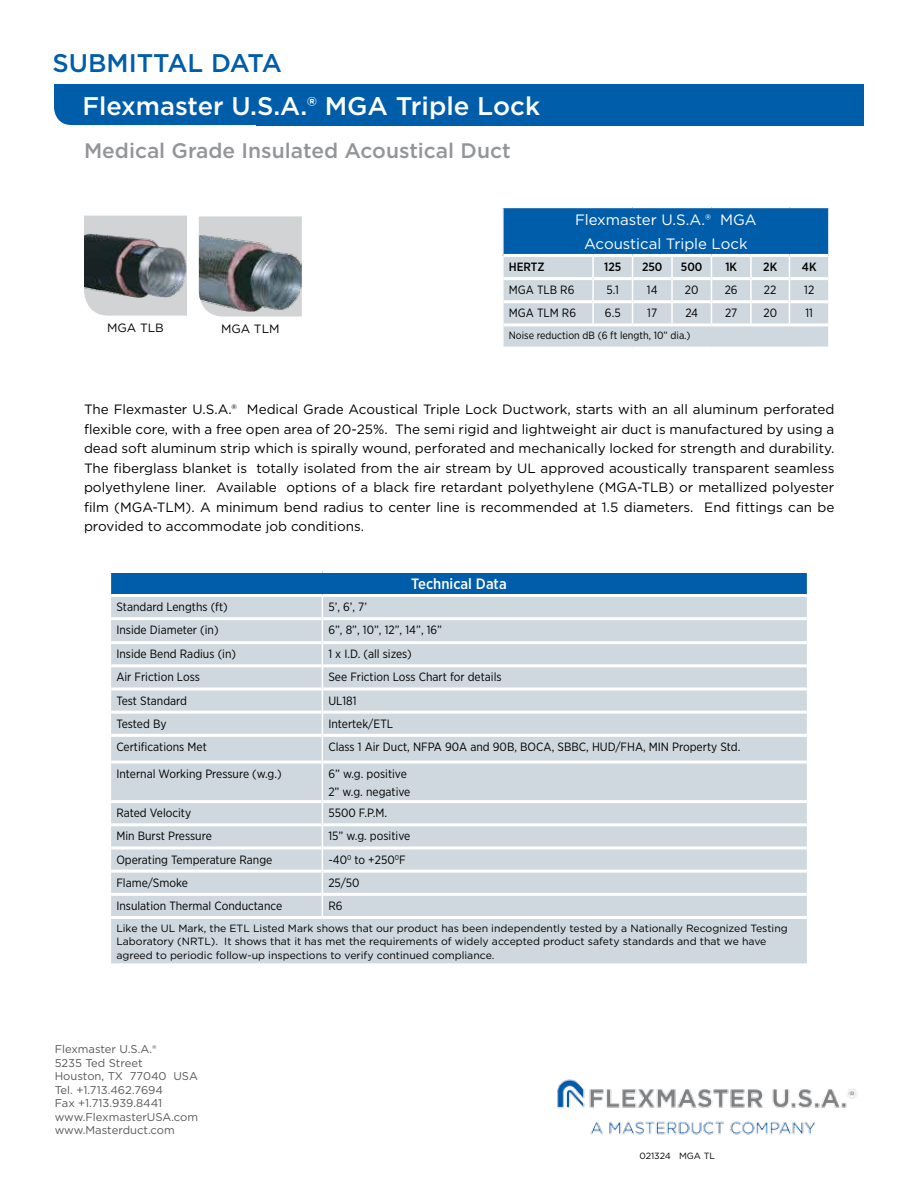
<style>
.page{position:relative;width:918px;height:1188px;background:#fff}
.page>*{position:absolute;margin:0;border:0;box-sizing:border-box;transform-origin:0 0}
.t1{font:500 25.5px "Gotham";color:#fff}
.t2{font:500 25.5px "Gotham";color:#005daa}
.t3{font:500 21px "Gotham";color:#939598}
.t4{font:15px/24.8px "Gotham";color:#fff;text-align:center}
.t5{font:500 15px "Gotham Narrow";color:#fff}
.t6{font:13.5px/19.5px "Gotham";color:#000;text-align:justify}
.t7{font:12px/18px "Gotham Narrow";color:#000}
.t8{font:500 12px "Gotham Narrow";color:#000}
.t9{font:12px "Gotham";color:#000}
.t10{font:11.25px/13.5px "Gotham";color:#58595b}
.t11{font:10.5px/13.5px "Gotham";color:#000}
.t12{font:10.5px "Gotham Narrow";color:#000}
.t13{font:9px "Gotham";color:#000}
</style>
<div class="page">
<div style="left:110px;top:572px;width:698px;height:24px;background:#005daa"></div>
<div style="left:111px;top:597px;width:696px;height:366px;background:#ced8de"></div>
<hr style="left:110px;top:570px;width:212px;height:3px;background:#fff">
<hr style="left:322px;top:570px;width:486px;height:3px;background:#fff">
<hr style="left:111px;top:594px;width:211px;height:3px;background:#fff">
<hr style="left:322px;top:594px;width:485px;height:3px;background:#fff">
<hr style="left:111px;top:617px;width:211px;height:3px;background:#fff">
<hr style="left:323px;top:617px;width:484px;height:3px;background:#fff">
<hr style="left:111px;top:641px;width:211px;height:3px;background:#fff">
<hr style="left:323px;top:641px;width:484px;height:3px;background:#fff">
<hr style="left:111px;top:664px;width:211px;height:3px;background:#fff">
<hr style="left:323px;top:664px;width:484px;height:3px;background:#fff">
<hr style="left:111px;top:687px;width:211px;height:3px;background:#fff">
<hr style="left:323px;top:687px;width:484px;height:3px;background:#fff">
<hr style="left:111px;top:711px;width:211px;height:3px;background:#fff">
<hr style="left:323px;top:711px;width:484px;height:3px;background:#fff">
<hr style="left:111px;top:734px;width:211px;height:3px;background:#fff">
<hr style="left:323px;top:734px;width:484px;height:3px;background:#fff">
<hr style="left:111px;top:761px;width:211px;height:3px;background:#fff">
<hr style="left:323px;top:761px;width:484px;height:3px;background:#fff">
<hr style="left:111px;top:800px;width:211px;height:3px;background:#fff">
<hr style="left:323px;top:800px;width:484px;height:3px;background:#fff">
<hr style="left:111px;top:823px;width:211px;height:3px;background:#fff">
<hr style="left:323px;top:823px;width:484px;height:3px;background:#fff">
<hr style="left:111px;top:846px;width:211px;height:3px;background:#fff">
<hr style="left:323px;top:846px;width:484px;height:3px;background:#fff">
<hr style="left:111px;top:870px;width:211px;height:3px;background:#fff">
<hr style="left:323px;top:870px;width:484px;height:3px;background:#fff">
<hr style="left:111px;top:893px;width:211px;height:3px;background:#fff">
<hr style="left:323px;top:893px;width:484px;height:3px;background:#fff">
<hr style="left:111px;top:916px;width:211px;height:3px;background:#fff">
<hr style="left:322px;top:916px;width:485px;height:3px;background:#fff">
<svg style="left:110px;top:573px;width:1px;height:23px"></svg>
<svg style="left:322px;top:597px;width:1px;height:165px"></svg>
<svg style="left:807px;top:573px;width:1px;height:23px"></svg>
<hr style="left:322px;top:762px;width:1px;height:40px;background:#fff">
<svg style="left:322px;top:802px;width:1px;height:114px"></svg>
<div style="left:256px;top:84px;width:608px;height:41px;background:#005daa"></div>
<div style="left:54px;top:84px;width:652px;height:41px;background:#005daa;border-radius:18px"></div>
<div style="left:84px;top:216px;width:103px;height:100px;background:#d1d3d4"></div>
<img style="left:84px;top:234px;width:103px;height:64px">
<svg style="left:199px;top:216px;width:103px;height:100px;background:#d3d4d5"></svg>
<img style="left:199px;top:234px;width:103px;height:78px">
<div style="left:503px;top:207px;width:326px;height:48px;background:#005daa"></div>
<hr style="left:502px;top:205px;width:91px;height:3px;background:#fff">
<hr style="left:593px;top:205px;width:40px;height:3px;background:#fff">
<hr style="left:633px;top:205px;width:39px;height:3px;background:#fff">
<hr style="left:672px;top:205px;width:39px;height:3px;background:#fff">
<hr style="left:711px;top:205px;width:40px;height:3px;background:#fff">
<hr style="left:751px;top:205px;width:38px;height:3px;background:#fff">
<hr style="left:789px;top:205px;width:41px;height:3px;background:#fff">
<hr style="left:504px;top:254px;width:89px;height:3px;background:#fff">
<hr style="left:593px;top:254px;width:40px;height:3px;background:#fff">
<hr style="left:633px;top:254px;width:39px;height:3px;background:#fff">
<hr style="left:672px;top:254px;width:39px;height:3px;background:#fff">
<hr style="left:711px;top:254px;width:40px;height:3px;background:#fff">
<hr style="left:751px;top:254px;width:38px;height:3px;background:#fff">
<hr style="left:789px;top:254px;width:39px;height:3px;background:#fff">
<hr style="left:502px;top:208px;width:2px;height:47px;background:#fff">
<hr style="left:828px;top:208px;width:2px;height:47px;background:#fff">
<svg style="left:503px;top:255px;width:326px;height:93px;background:#d5dde2"></svg>
<hr style="left:828px;top:302px;width:2px;height:23px;background:#fff">
<hr style="left:502px;top:325px;width:2px;height:22px;background:#fff">
<hr style="left:828px;top:325px;width:2px;height:22px;background:#fff">
<img style="left:557px;top:1079px;width:301px;height:56px">
<h1 class="t2" style="left:52px;top:47px;width:231px">SUBMITTAL DATA</h1>
<h1 class="t1" style="left:82px;top:89px;width:459px">Flexmaster U.S.A.® MGA Triple Lock</h1>
<h2 class="t3" style="left:84px;top:137px;width:428px">Medical Grade Insulated Acoustical Duct</h2>
<p class="t4" style="left:575px;top:207px;width:183px">Flexmaster U.S.A.® MGA<br>Acoustical Triple Lock</p>
<p class="t9" style="left:107px;top:320px;width:58px">MGA TLB</p>
<p class="t9" style="left:221px;top:321px;width:60px">MGA TLM</p>
<p class="t8" style="left:509px;top:259px;width:37px">HERTZ</p>
<p class="t8" style="left:604px;top:259px;width:19px">125</p>
<p class="t8" style="left:642px;top:259px;width:22px">250</p>
<p class="t8" style="left:681px;top:259px;width:23px">500</p>
<p class="t8" style="left:725px;top:259px;width:13px">1K</p>
<p class="t8" style="left:763px;top:259px;width:15px">2K</p>
<p class="t8" style="left:802px;top:259px;width:16px">4K</p>
<p class="t7" style="left:509px;top:281px;width:67px">MGA TLB R6</p>
<p class="t7" style="left:607px;top:281px;width:14px">5.1</p>
<p class="t7" style="left:647px;top:281px;width:12px">14</p>
<p class="t7" style="left:685px;top:281px;width:15px">20</p>
<p class="t7" style="left:725px;top:281px;width:14px">26</p>
<p class="t7" style="left:764px;top:281px;width:14px">22</p>
<p class="t7" style="left:804px;top:281px;width:12px">12</p>
<p class="t7" style="left:509px;top:304px;width:69px">MGA TLM R6</p>
<p class="t7" style="left:605px;top:304px;width:17px">6.5</p>
<p class="t7" style="left:647px;top:304px;width:11px">17</p>
<p class="t7" style="left:685px;top:304px;width:14px">24</p>
<p class="t7" style="left:725px;top:304px;width:14px">27</p>
<p class="t7" style="left:763px;top:304px;width:15px">20</p>
<p class="t7" style="left:805px;top:304px;width:9px">11</p>
<p class="t12" style="left:509px;top:329px;width:183px">Noise reduction dB (6 ft length, 10” dia.)</p>
<p class="t6" style="left:84px;top:400px;width:752px">The Flexmaster U.S.A.® Medical Grade Acoustical Triple Lock Ductwork, starts with an all aluminum perforated flexible core, with a free open area of 20-25%. The semi rigid and lightweight air duct is manufactured by using a dead soft aluminum strip which is spirally wound, perforated and mechanically locked for strength and durability.<br>The fiberglass blanket is totally isolated from the air stream by UL approved acoustically transparent seamless polyethylene liner. Available options of a black fire retardant polyethylene (MGA-TLB) or metallized polyester film (MGA-TLM). A minimum bend radius to center line is recommended at 1.5 diameters. End fittings can be provided to accommodate job conditions.</p>
<p class="t5" style="left:411px;top:575px;width:97px">Technical Data</p>
<p class="t7" style="left:116px;top:598px;width:113px">Standard Lengths (ft)</p>
<p class="t7" style="left:328px;top:598px;width:40px">5’, 6’, 7’</p>
<p class="t7" style="left:116px;top:621px;width:104px">Inside Diameter (in)</p>
<p class="t7" style="left:328px;top:621px;width:115px">6”, 8”, 10”, 12”, 14”, 16”</p>
<p class="t7" style="left:116px;top:645px;width:121px">Inside Bend Radius (in)</p>
<p class="t7" style="left:328px;top:645px;width:85px">1 x I.D. (all sizes)</p>
<p class="t7" style="left:116px;top:668px;width:85px">Air Friction Loss</p>
<p class="t7" style="left:328px;top:668px;width:175px">See Friction Loss Chart for details</p>
<p class="t7" style="left:116px;top:691px;width:72px">Test Standard</p>
<p class="t7" style="left:328px;top:691px;width:30px">UL181</p>
<p class="t7" style="left:116px;top:714px;width:52px">Tested By</p>
<p class="t7" style="left:328px;top:714px;width:66px">Intertek/ETL</p>
<p class="t7" style="left:116px;top:737px;width:92px">Certifications Met</p>
<p class="t7" style="left:328px;top:737px;width:414px">Class 1 Air Duct, NFPA 90A and 90B, BOCA, SBBC, HUD/FHA, MIN Property Std.</p>
<p class="t7" style="left:116px;top:764px;width:167px">Internal Working Pressure (w.g.)</p>
<p class="t7" style="left:328px;top:764px;width:84px">6” w.g. positive<br>2” w.g. negative</p>
<p class="t7" style="left:116px;top:804px;width:76px">Rated Velocity</p>
<p class="t7" style="left:328px;top:804px;width:60px">5500 F.P.M.</p>
<p class="t7" style="left:116px;top:827px;width:97px">Min Burst Pressure</p>
<p class="t7" style="left:328px;top:827px;width:83px">15” w.g. positive</p>
<p class="t7" style="left:116px;top:850px;width:158px">Operating Temperature Range</p>
<p class="t7" style="left:328px;top:850px;width:79px">-40<sup>0</sup> to +250<sup>0</sup>F</p>
<p class="t7" style="left:116px;top:873px;width:73px">Flame/Smoke</p>
<p class="t7" style="left:328px;top:873px;width:33px">25/50</p>
<p class="t7" style="left:116px;top:896px;width:167px">Insulation Thermal Conductance</p>
<p class="t7" style="left:328px;top:896px;width:16px">R6</p>
<p class="t11" style="left:116px;top:921px;width:673px">Like the UL Mark, the ETL Listed Mark shows that our product has been independently tested by a Nationally Recognized Testing<br>Laboratory (NRTL). It shows that it has met the requirements of widely accepted product safety standards and that we have agreed to periodic follow-up inspections to verify continued compliance.</p>
<p class="t10" style="left:55px;top:1042px;width:145px">Flexmaster U.S.A.®<br>5235 Ted Street<br>Houston, TX 77040 USA<br>Tel. +1.713.462.7694<br>Fax +1.713.939.8441 www.FlexmasterUSA.com www.Masterduct.com</p>
<p class="t13" style="left:639px;top:1150px;width:77px">021324 MGA TL</p>
</div>
